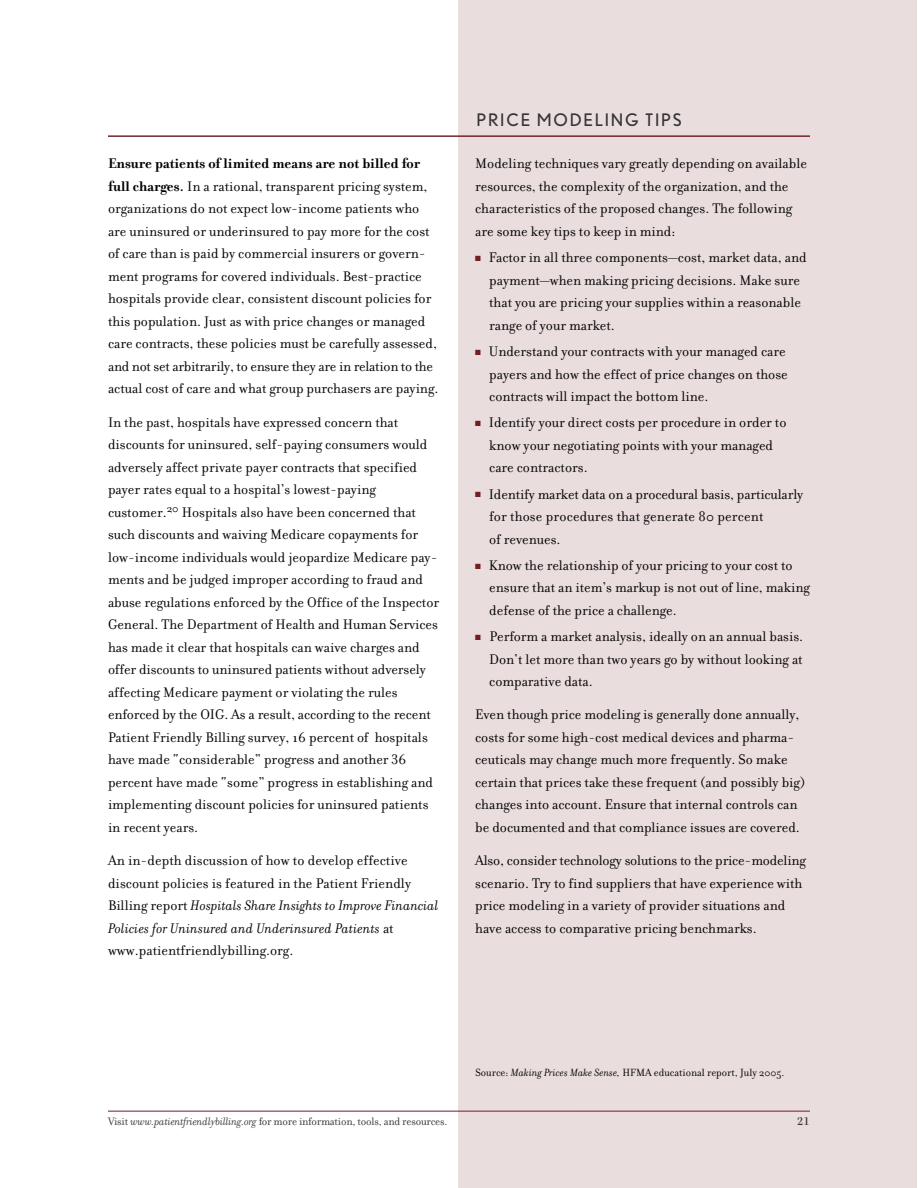
<style>
.page{position:relative;width:918px;height:1188px;background:#fff}
.page>*{position:absolute;margin:0;border:0;box-sizing:border-box;transform-origin:0 0}
.t1{font:17.25px "Nobel";letter-spacing:.105em;color:#363636}
.t2{font:15px/22.5px "Filosofia";color:#000}
.t3{font:12px "Filosofia Unicase";color:#363636}
.t4{font:11.7px "Filosofia";letter-spacing:-.015em;color:#363636}
.t5{font:11.25px "Filosofia";color:#000}
.s1{font-weight:700}
.s2{font-style:italic}
.s3{color:#731d24}
</style>
<div class="page">
<div style="left:458px;top:0;width:459px;height:1188px;background:#eaddde"></div>
<hr style="left:108px;top:1111px;width:702px;height:1px;background:#731d24">
<hr style="left:108px;top:136px;width:702px;height:1px;background:#731d24">
<p class="t2" style="left:108px;top:152px;width:332px"><span class="s1">Ensure patients of limited means are not billed for full charges.</span> In a rational, transparent pricing system, organizations do not expect low-income patients who are uninsured or underinsured to pay more for the cost of care than is paid by commercial insurers or govern&shy;ment programs for covered individuals. Best-practice hospitals provide clear, consistent discount policies for this population. Just as with price changes or managed care contracts, these policies must be carefully assessed, and not set arbitrarily, to ensure they are in relation to the actual cost of care and what group purchasers are paying.</p>
<p class="t2" style="left:108px;top:410px;width:333px">In the past, hospitals have expressed concern that discounts for uninsured, self-paying consumers would adversely affect private payer contracts that specified payer rates equal to a hospital’s lowest-paying customer.<sup>20</sup> Hospitals also have been concerned that such discounts and waiving Medicare copayments for low-income individuals would jeopardize Medicare pay&shy;ments and be judged improper according to fraud and abuse regulations enforced by the Office of the Inspector General. The Department of Health and Human Services has made it clear that hospitals can waive charges and offer discounts to uninsured patients without adversely affecting Medicare payment or violating the rules enforced by the OIG. As a result, according to the recent Patient Friendly Billing survey, 16 percent of hospitals have made “considerable” progress and another 36 percent have made “some” progress in establishing and implementing discount policies for uninsured patients in recent years.</p>
<p class="t2" style="left:108px;top:849px;width:332px">An in-depth discussion of how to develop effective discount policies is featured in the Patient Friendly Billing report <span class="s2">Hospitals Share Insights to Improve Financial Policies for Uninsured and Underinsured Patients</span> at www.patientfriendlybilling.org.</p>
<p class="t1" style="left:477px;top:110px;width:207px">PRICE MODELING TIPS</p>
<p class="t2" style="left:475px;top:152px;width:333px">Modeling techniques vary greatly depending on available resources, the complexity of the organization, and the characteristics of the proposed changes. The following are some key tips to keep in mind:</p>
<p class="t2" style="left:489px;top:246px;width:319px;text-indent:-14px"><span class="s3">■</span> Factor in all three components—cost, market data, and payment—when making pricing decisions. Make sure that you are pricing your supplies within a reasonable range of your market.</p>
<p class="t2" style="left:489px;top:340px;width:300px;text-indent:-14px"><span class="s3">■</span> Understand your contracts with your managed care payers and how the effect of price changes on those contracts will impact the bottom line.</p>
<p class="t2" style="left:489px;top:411px;width:299px;text-indent:-14px"><span class="s3">■</span> Identify your direct costs per procedure in order to know your negotiating points with your managed care contractors.</p>
<p class="t2" style="left:489px;top:482px;width:316px;text-indent:-14px"><span class="s3">■</span> Identify market data on a procedural basis, particularly for those procedures that generate 80 percent<br>of revenues.</p>
<p class="t2" style="left:489px;top:553px;width:322px;text-indent:-14px"><span class="s3">■</span> Know the relationship of your pricing to your cost to ensure that an item’s markup is not out of line, making defense of the price a challenge.</p>
<p class="t2" style="left:489px;top:625px;width:315px;text-align:justify;text-indent:-14px"><span class="s3">■</span> Perform a market analysis, ideally on an annual basis.<br>Don’t let more than two years go by without looking at comparative data.</p>
<p class="t2" style="left:475px;top:703px;width:332px">Even though price modeling is generally done annually, costs for some high-cost medical devices and pharma&shy;ceuticals may change much more frequently. So make certain that prices take these frequent (and possibly big) changes into account. Ensure that internal controls can be documented and that compliance issues are covered.</p>
<p class="t2" style="left:475px;top:849px;width:332px">Also, consider technology solutions to the price-modeling scenario. Try to find suppliers that have experience with price modeling in a variety of provider situations and have access to comparative pricing benchmarks.</p>
<p class="t5" style="left:476px;top:1066px;width:311px">Source: <span class="s2">Making Prices Make Sense,</span> HFMA educational report, July 2005.</p>
<p class="t4" style="left:108px;top:1115px;width:341px">Visit <span class="s2">www.patientfriendlybilling.org</span> for more information, tools, and resources.</p>
<p class="t3" style="left:797px;top:1114px;width:14px">21</p>
</div>
